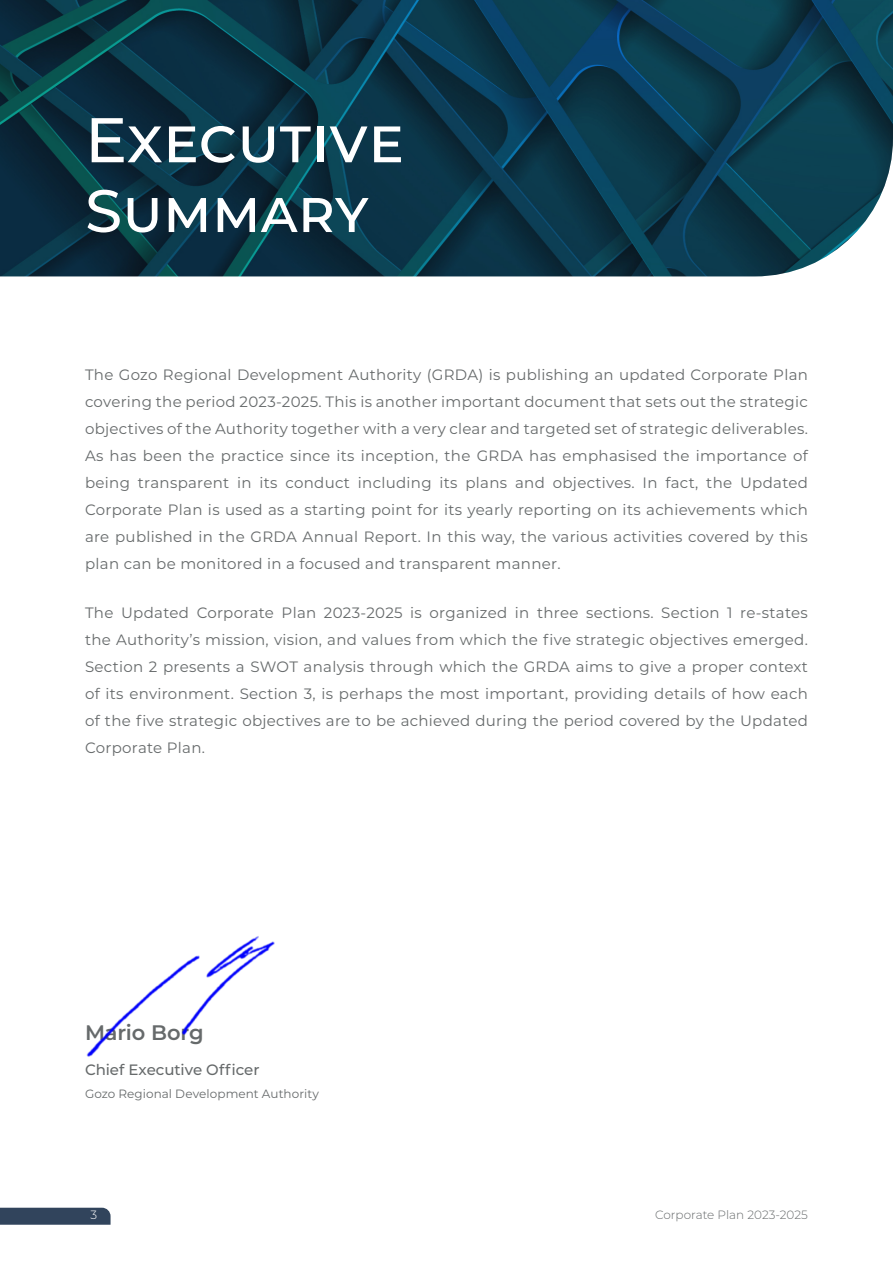
<style>
.page{position:relative;width:893px;height:1263px;background:#fff}
.page>*{position:absolute;margin:0;border:0;box-sizing:border-box;transform-origin:0 0}
.Chapter_Headings{font:500 63px "Montserrat";color:#fff}
.Chapter_Headings-2{font:500 59.85px "Montserrat";color:#fff}
.Sub_headings{font:600 21px "Montserrat";letter-spacing:-.01em;color:#666a6b}
.Text_Bodies{font:15px/27px "Montserrat";letter-spacing:.02em;color:#666a6b;text-align:justify}
.Sub_headings-2{font:500 15px "Montserrat";letter-spacing:-.005em;color:#666a6b}
.Sub_headings-3{font:12px "Montserrat";letter-spacing:.005em;color:#666a6b}
.t1{font:300 12px "Montserrat";color:#666a6b}
.t2{font:300 12px "Montserrat";color:#fff}
</style>
<div class="page">
<svg style="left:0;top:1208px;width:111px;height:17px;background:#364960"></svg>
<svg style="left:0;top:0;width:893px;height:276px;background:#0e3b4d"></svg>
<img style="left:86px;top:936px;width:189px;height:121px">
<p class="Chapter_Headings" style="left:85px;top:96px;width:320px">Executive</p>
<p class="Chapter_Headings-2" style="left:85px;top:169px;width:285px">Summary</p>
<p class="Text_Bodies" style="left:85px;top:361px;width:724px">The Gozo Regional Development Authority (GRDA) is publishing an updated Corporate Plan covering the period 2023-2025. This is another important document that sets out the strategic objectives of the Authority together with a very clear and targeted set of strategic deliverables.<br>As has been the practice since its inception, the GRDA has emphasised the importance of being transparent in its conduct including its plans and objectives. In fact, the Updated Corporate Plan is used as a starting point for its yearly reporting on its achievements which are published in the GRDA Annual Report. In this way, the various activities covered by this plan can be monitored in a focused and transparent manner.</p>
<p class="Text_Bodies" style="left:85px;top:598px;width:724px">The Updated Corporate Plan 2023-2025 is organized in three sections. Section 1 re-states the Authority’s mission, vision, and values from which the five strategic objectives emerged.<br>Section 2 presents a SWOT analysis through which the GRDA aims to give a proper context of its environment. Section 3, is perhaps the most important, providing details of how each of the five strategic objectives are to be achieved during the period covered by the Updated Corporate Plan.</p>
<p class="Sub_headings" style="left:85px;top:1017px;width:120px">Mario Borg</p>
<p class="Sub_headings-2" style="left:85px;top:1059px;width:176px">Chief Executive Officer</p>
<p class="Sub_headings-3" style="left:85px;top:1085px;width:236px">Gozo Regional Development Authority</p>
<p class="t2" style="left:91px;top:1207px;width:8px">3</p>
<p class="t1" style="left:655px;top:1207px;width:154px">Corporate Plan 2023-2025</p>
</div>
